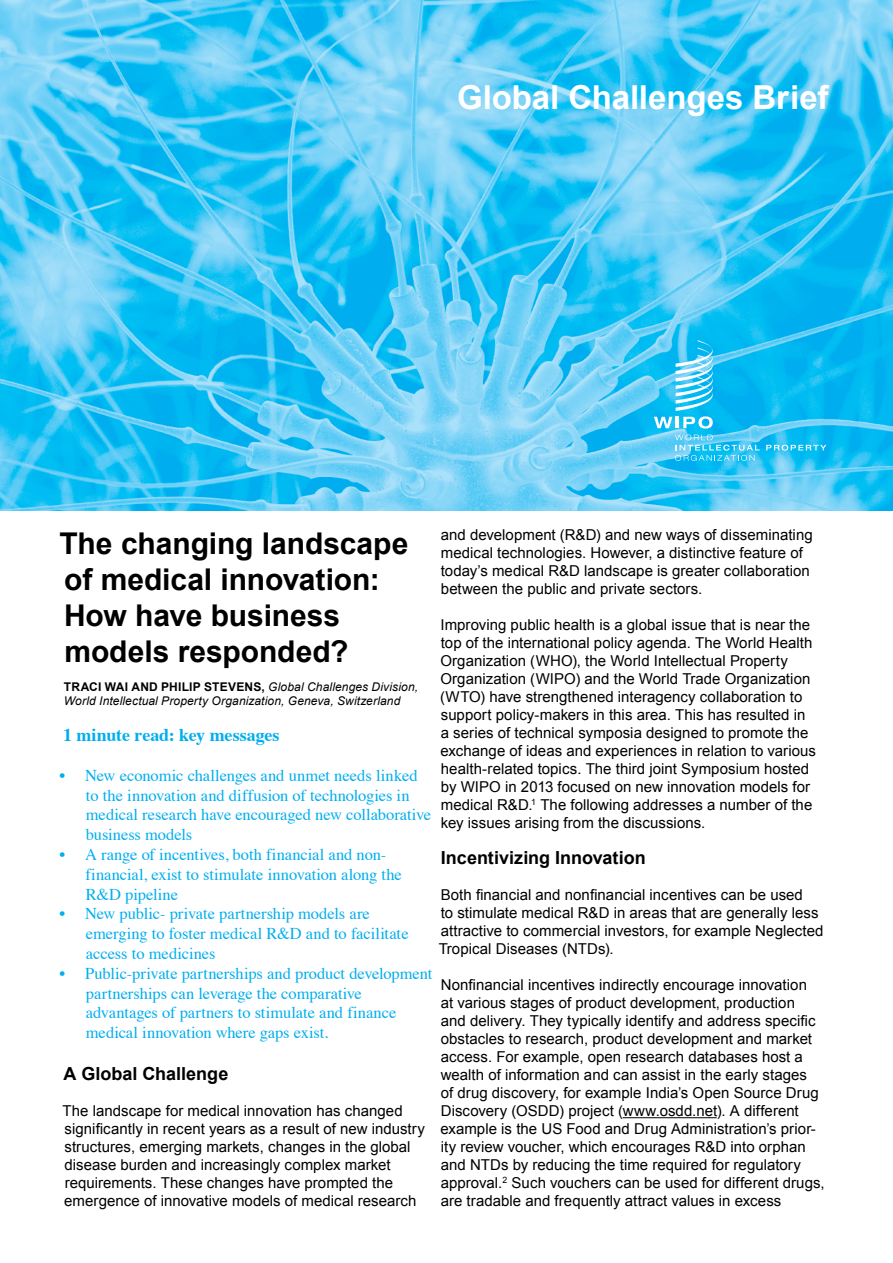
<style>
.page{position:relative;width:893px;height:1263px;background:#fff}
.page>*{position:absolute;margin:0;border:0;box-sizing:border-box;transform-origin:0 0}
.t1{font:700 33px "Arial";letter-spacing:-.005em;color:#fff}
.t2{font:700 30px/36px "Arial";letter-spacing:-.005em;color:#000}
.t3{font:700 18px "Arial";color:#000}
.t4{font:700 18px "Times";color:#00aeef}
.t5{font:16.5px/19.8px "Times";letter-spacing:-.005em;color:#00aeef}
.t6{font:15px/18px "Arial";letter-spacing:.005em;color:#000}
.t7{font:italic 12px/14.4px "Arial";letter-spacing:.01em;color:#000}
.s1{font-weight:700;font-style:normal}
</style>
<div class="page">
<img style="left:0;top:0;width:893px;height:510px">
<svg style="left:766px;top:445px;width:60px;height:6px"></svg>
<svg style="left:654px;top:340px;width:106px;height:121px;background:#39c5f3"></svg>
<hr style="left:623px;top:1117px;width:94px;height:1px;background:#000">
<h1 class="t1" style="left:457px;top:76px;width:373px">Global Challenges Brief</h1>
<p class="t6" style="left:441px;top:526px;width:373px">and development (R&amp;D) and new ways of disseminating medical technologies. However, a distinctive feature of today’s medical R&amp;D landscape is greater collaboration between the public and private sectors.</p>
<p class="t6" style="left:440px;top:616px;width:377px">Improving public health is a global issue that is near the top of the international policy agenda. The World Health Organization (WHO), the World Intellectual Property Organization (WIPO) and the World Trade Organization (WTO) have strengthened interagency collaboration to support policy-makers in this area. This has resulted in a series of technical symposia designed to promote the exchange of ideas and experiences in relation to various health-related topics. The third joint Symposium hosted by WIPO in 2013 focused on new innovation models for medical R&amp;D.<sup>1</sup> The following addresses a number of the key issues arising from the discussions.</p>
<p class="t3" style="left:441px;top:846px;width:206px">Incentivizing Innovation</p>
<p class="t6" style="left:439px;top:886px;width:386px">Both financial and nonfinancial incentives can be used<br>to stimulate medical R&amp;D in areas that are generally less attractive to commercial investors, for example Neglected Tropical Diseases (NTDs).</p>
<p class="t6" style="left:441px;top:976px;width:386px">Nonfinancial incentives indirectly encourage innovation<br>at various stages of product development, production<br>and delivery. They typically identify and address specific obstacles to research, product development and market access. For example, open research databases host a wealth of information and can assist in the early stages<br>of drug discovery, for example India’s Open Source Drug Discovery (OSDD) project (www.osdd.net). A different example is the US Food and Drug Administration’s prior&shy;ity review voucher, which encourages R&amp;D into orphan and NTDs by reducing the time required for regulatory approval.<sup>2</sup> Such vouchers can be used for different drugs, are tradable and frequently attract values in excess</p>
<h2 class="t2" style="left:60px;top:526px;width:350px">The changing landscape of medical innovation:<br>How have business models responded?</h2>
<p class="t7" style="left:64px;top:679px;width:356px"><span class="s1">TRACI WAI AND PHILIP STEVENS,</span> Global Challenges Division,<br>World Intellectual Property Organization, Geneva, Switzerland</p>
<p class="t4" style="left:63px;top:718px;width:218px">1 minute read: key messages</p>
<p class="t5" style="left:86px;top:764px;width:347px;text-indent:-26px">• New economic challenges and unmet needs linked to the innovation and diffusion of technologies in medical research have encouraged new collaborative business models</p>
<p class="t5" style="left:86px;top:843px;width:318px;text-indent:-26px">• A range of incentives, both financial and non&shy;financial, exist to stimulate innovation along the<br>R&amp;D pipeline</p>
<p class="t5" style="left:86px;top:902px;width:324px;text-indent:-26px">• New public- private partnership models are emerging to foster medical R&amp;D and to facilitate access to medicines</p>
<p class="t5" style="left:86px;top:962px;width:348px;text-indent:-26px">• Public-private partnerships and product development partnerships can leverage the comparative advantages of partners to stimulate and finance medical innovation where gaps exist.</p>
<p class="t3" style="left:63px;top:1062px;width:166px">A Global Challenge</p>
<p class="t6" style="left:63px;top:1102px;width:364px">The landscape for medical innovation has changed significantly in recent years as a result of new industry structures, emerging markets, changes in the global disease burden and increasingly complex market requirements. These changes have prompted the emergence of innovative models of medical research</p>
</div>
